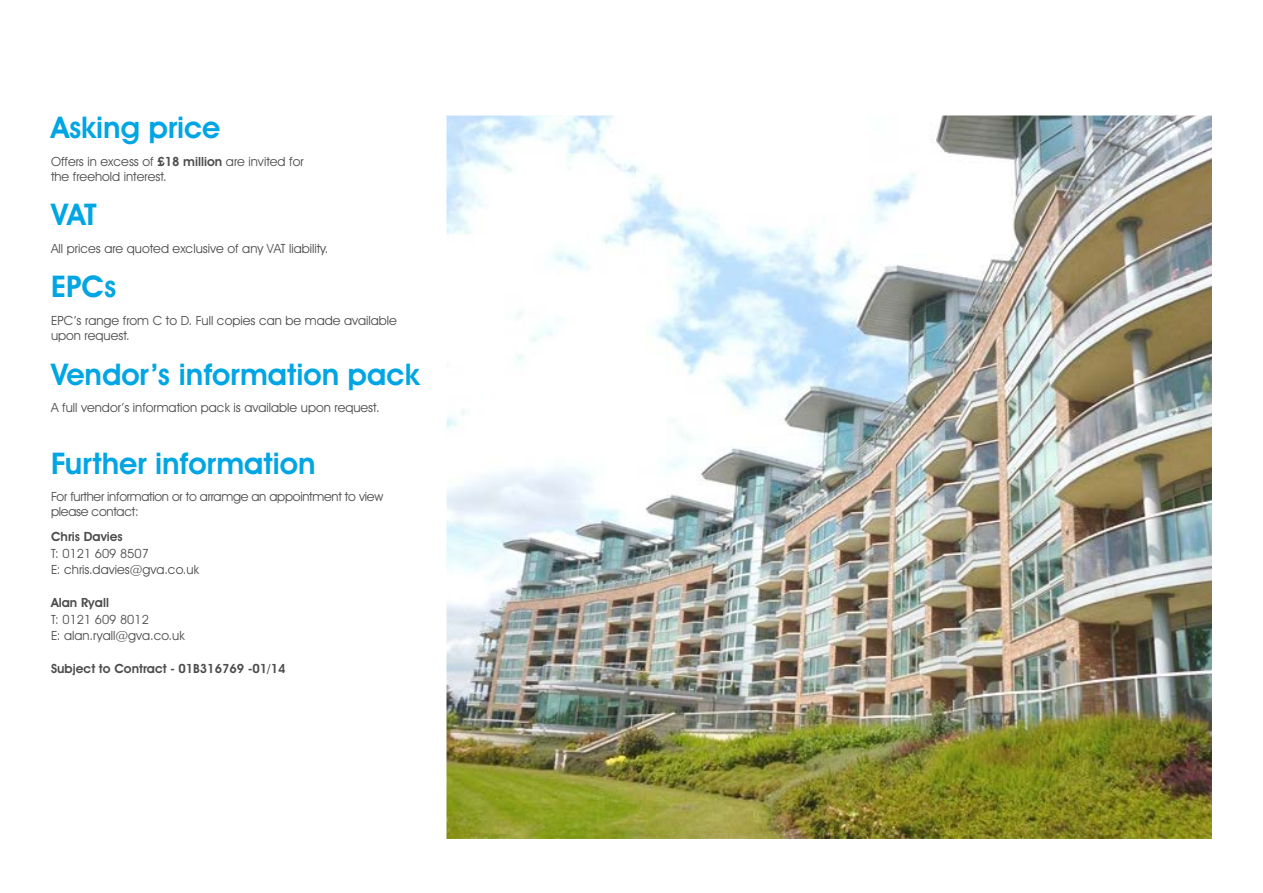
<style>
.page{position:relative;width:1263px;height:893px;background:#fff}
.page>*{position:absolute;margin:0;border:0;box-sizing:border-box;transform-origin:0 0}
.t1{font:600 30px "Avant Garde IT Cby BT";color:#00a5e4}
.t2{font:12.75px/16.5px "Avant Garde IT Cby BT";color:#4d4d4f}
.t3{font:12.75px/15px "Avant Garde IT Cby BT";letter-spacing:-.02em;color:#4d4d4f}
.t4{font:600 12.75px "Avant Garde IT Cby BT";color:#4d4d4f}
.s1{font-weight:600}
</style>
<div class="page">
<img style="left:446px;top:116px;width:766px;height:723px">
<h1 class="t1" style="left:51px;top:110px;width:171px">Asking price</h1>
<p class="t2" style="left:51px;top:154px;width:254px;line-height:15px">Offers in excess of <span class="s1">£18 million</span> are invited for the freehold interest.</p>
<h1 class="t1" style="left:51px;top:197px;width:47px">VAT</h1>
<p class="t2" style="left:51px;top:240px;width:279px">All prices are quoted exclusive of any VAT liability.</p>
<h1 class="t1" style="left:51px;top:269px;width:67px">EPCs</h1>
<p class="t2" style="left:51px;top:313px;width:347px;line-height:15px">EPC’s range from C to D. Full copies can be made available upon request.</p>
<h1 class="t1" style="left:51px;top:356px;width:370px">Vendor’s information pack</h1>
<p class="t2" style="left:51px;top:399px;width:330px">A full vendor’s information pack is available upon request.</p>
<h1 class="t1" style="left:51px;top:445px;width:266px">Further information</h1>
<p class="t3" style="left:51px;top:489px;width:334px">For further information or to arramge an appointment to view please contact:</p>
<p class="t4" style="left:51px;top:529px;width:73px">Chris Davies</p>
<p class="t2" style="left:51px;top:545px;width:149px">T: 0121 609 8507<br>E: chris.davies@gva.co.uk</p>
<p class="t4" style="left:51px;top:595px;width:59px">Alan Ryall</p>
<p class="t2" style="left:51px;top:611px;width:135px">T: 0121 609 8012<br>E: alan.ryall@gva.co.uk</p>
<p class="t4" style="left:51px;top:661px;width:236px">Subject to Contract - 01B316769 -01/14</p>
</div>
